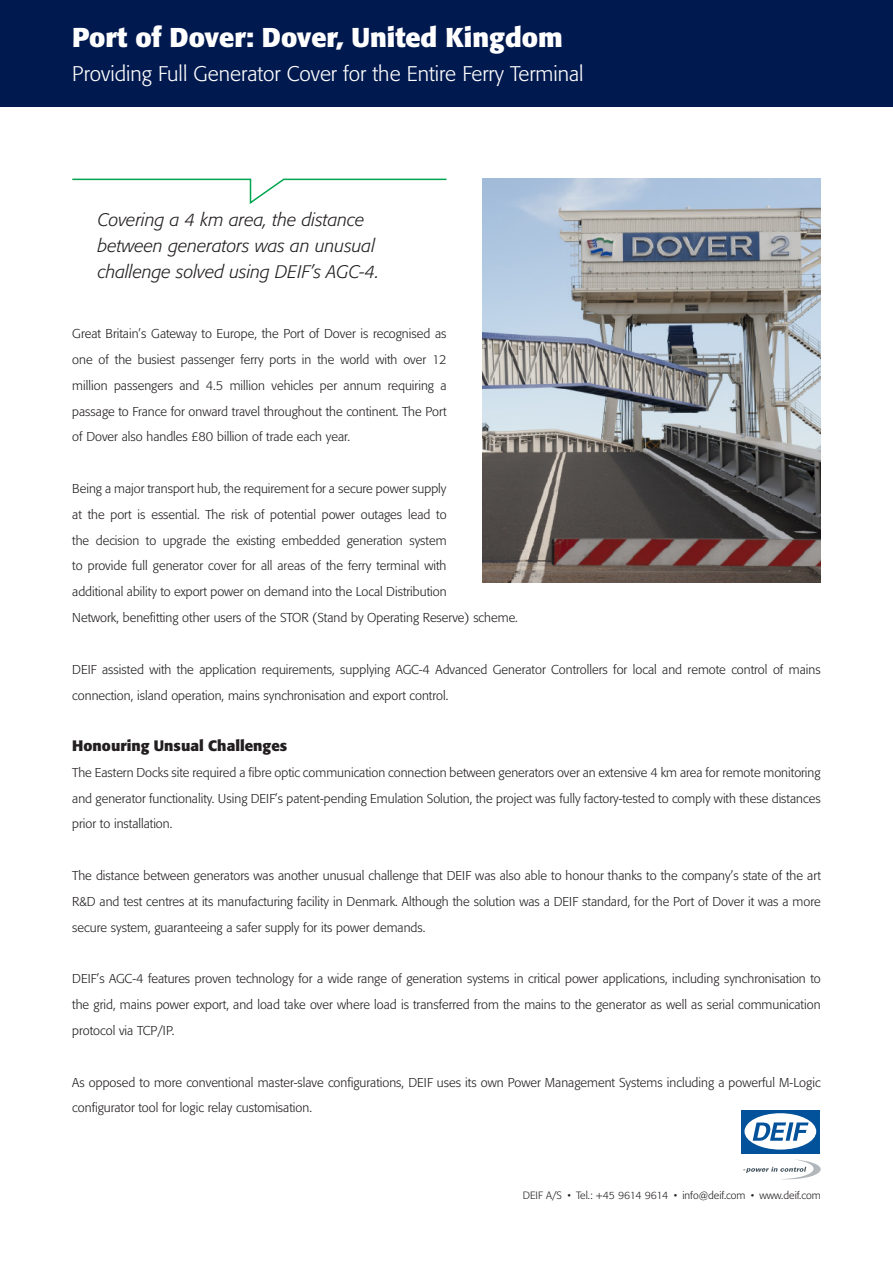
<style>
.page{position:relative;width:893px;height:1263px;background:#fff}
.page>*{position:absolute;margin:0;border:0;box-sizing:border-box;transform-origin:0 0}
.t1{font:700 27px "Formata";color:#fff}
.t2{font:300 21px "Formata";color:#fff}
.t3{font:italic 300 18px/25.8px "Formata";color:#231f20}
.t4{font:700 15px "Formata";color:#231f20}
.t5{font:300 12.75px/25.8px "Formata";color:#231f20;text-align:justify}
.t6{font:300 10.5px "Formata";color:#231f20}
</style>
<div class="page">
<div style="left:0;top:0;width:893px;height:106px;background:#00194f"></div>
<svg style="left:72px;top:178px;width:375px;height:26px"></svg>
<div style="left:741px;top:1110px;width:79px;height:43px;background:#01529a"></div>
<div style="left:744px;top:1113px;width:72px;height:36px;background:#fff;border-radius:50%"></div>
<svg style="left:753px;top:1122px;width:55px;height:19px"></svg>
<svg style="left:743px;top:1159px;width:78px;height:20px"></svg>
<img style="left:483px;top:179px;width:338px;height:404px">
<h1 class="t1" style="left:72px;top:20px;width:492px">Port of Dover: Dover, United Kingdom</h1>
<h2 class="t2" style="left:72px;top:61px;width:513px">Providing Full Generator Cover for the Entire Ferry Terminal</h2>
<h3 class="t3" style="left:98px;top:207px;width:283px">Covering a 4 km area, the distance between generators was an unusual challenge solved using DEIF’s AGC-4.</h3>
<p class="t5" style="left:72px;top:321px;width:376px">Great Britain’s Gateway to Europe, the Port of Dover is recognised as one of the busiest passenger ferry ports in the world with over 12 million passengers and 4.5 million vehicles per annum requiring a passage to France for onward travel throughout the continent. The Port of Dover also handles £80 billion of trade each year.</p>
<p class="t5" style="left:72px;top:476px;width:447px;text-align:left">Being a major transport hub, the requirement for a secure power supply<br>at the port is essential. The risk of potential power outages lead to<br>the decision to upgrade the existing embedded generation system<br>to provide full generator cover for all areas of the ferry terminal with<br>additional ability to export power on demand into the Local Distribution<br>Network, benefitting other users of the STOR (Stand by Operating Reserve) scheme.</p>
<p class="t5" style="left:72px;top:656px;width:750px">DEIF assisted with the application requirements, supplying AGC-4 Advanced Generator Controllers for local and remote control of mains connection, island operation, mains synchronisation and export control.</p>
<p class="t4" style="left:72px;top:736px;width:217px">Honouring Unsual Challenges</p>
<p class="t5" style="left:72px;top:760px;width:750px">The Eastern Docks site required a fibre optic communication connection between generators over an extensive 4 km area for remote monitoring and generator functionality. Using DEIF’s patent-pending Emulation Solution, the project was fully factory-tested to comply with these distances prior to installation.</p>
<p class="t5" style="left:72px;top:863px;width:750px">The distance between generators was another unusual challenge that DEIF was also able to honour thanks to the company’s state of the art R&amp;D and test centres at its manufacturing facility in Denmark. Although the solution was a DEIF standard, for the Port of Dover it was a more secure system, guaranteeing a safer supply for its power demands.</p>
<p class="t5" style="left:72px;top:966px;width:750px">DEIF’s AGC-4 features proven technology for a wide range of generation systems in critical power applications, including synchronisation to the grid, mains power export, and load take over where load is transferred from the mains to the generator as well as serial communication protocol via TCP/IP.</p>
<p class="t5" style="left:72px;top:1069px;width:750px">As opposed to more conventional master-slave configurations, DEIF uses its own Power Management Systems including a powerful M-Logic configurator tool for logic relay customisation.</p>
<p class="t6" style="left:523px;top:1189px;width:299px">DEIF A/S • Tel.: +45 9614 9614 • info@deif.com • www.deif.com</p>
</div>
